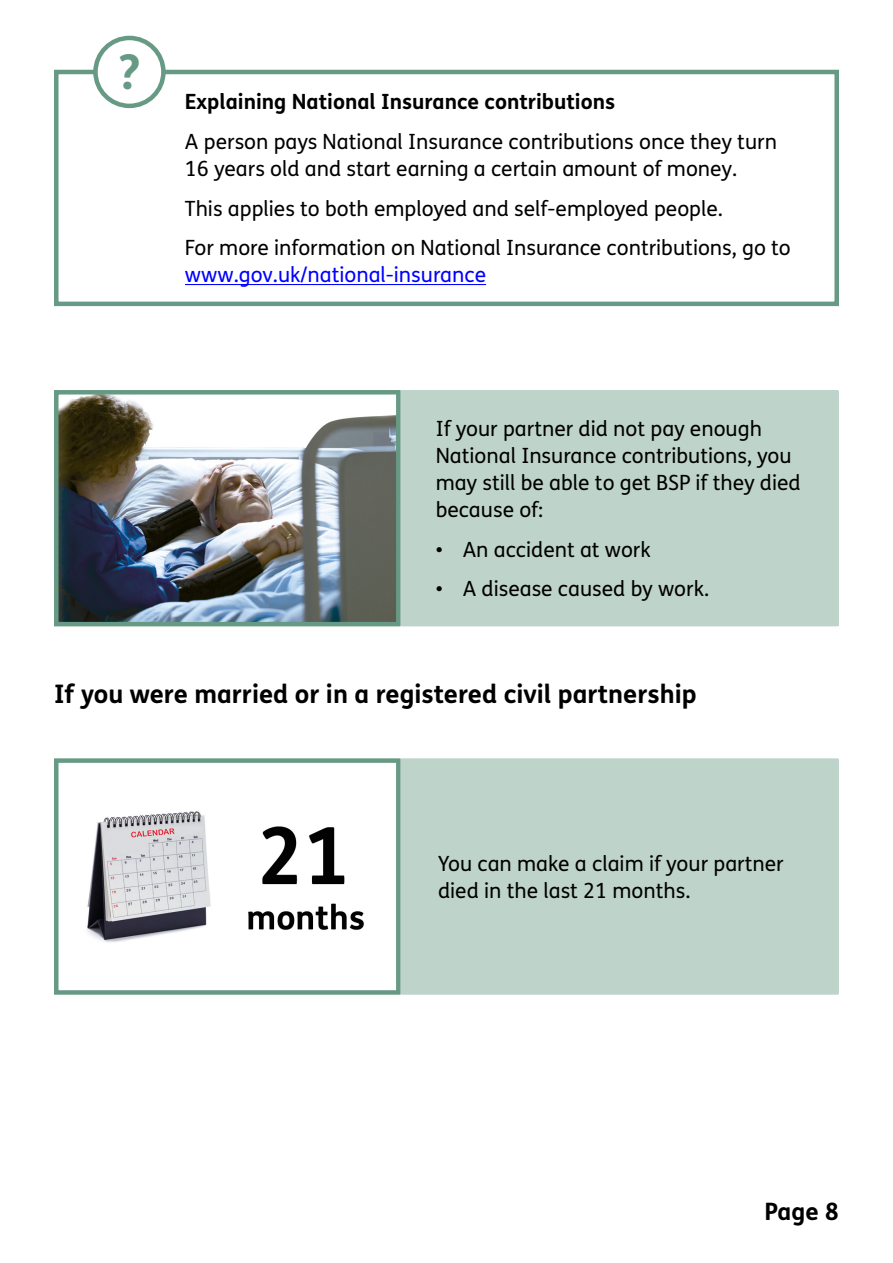
<style>
.page{position:relative;width:893px;height:1263px;background:#fff}
.page>*{position:absolute;margin:0;border:0;box-sizing:border-box;transform-origin:0 0}
.t1{font:700 48px "FS Me";color:#679a85}
.t2{font:700 25.5px "FS Me";color:#000}
.t3{font:700 24px "FS Me";color:#000}
.BulletSentence{font:21px/27px "FS Me";color:#000}
.Hyperlink{font:21px/27px "FS Me";color:#000}
.BulletSentence-2{font:700 21px "FS Me";color:#000}
.s1{color:#00f}
</style>
<div class="page">
<div style="left:401px;top:390px;width:438px;height:236px;background:#bed3ca"></div>
<div style="left:401px;top:758px;width:438px;height:237px;background:#bed3ca"></div>
<div style="left:54px;top:70px;width:785px;height:236px;border:4px solid #679a85"></div>
<div style="left:95px;top:38px;width:68px;height:68px;background:#fff;border-radius:50%"></div>
<div style="left:93px;top:36px;width:73px;height:72px;border:4px solid #679a85;border-radius:50%"></div>
<hr style="left:185px;top:284px;width:301px;height:1px;background:#00f">
<img style="left:59px;top:395px;width:337px;height:226px">
<div style="left:54px;top:390px;width:347px;height:236px;border:4px solid #679a85"></div>
<img style="left:87px;top:811px;width:277px;height:131px">
<div style="left:54px;top:758px;width:347px;height:237px;border:4px solid #679a85"></div>
<h1 class="t1" style="left:118px;top:35px;width:23px">?</h1>
<p class="BulletSentence-2" style="left:185px;top:85px;width:432px">Explaining National Insurance contributions</p>
<p class="BulletSentence" style="left:185px;top:128px;width:594px">A person pays National Insurance contributions once they turn<br>16 years old and start earning a certain amount of money.</p>
<p class="BulletSentence" style="left:185px;top:194px;width:539px">This applies to both employed and self-employed people.</p>
<p class="Hyperlink" style="left:185px;top:234px;width:607px">For more information on National Insurance contributions, go to <span class="s1">www.gov.uk/national-insurance</span></p>
<p class="BulletSentence" style="left:436px;top:414px;width:367px">If your partner did not pay enough<br>National Insurance contributions, you may still be able to get BSP if they died because of:</p>
<p class="BulletSentence" style="left:436px;top:535px;width:217px">• An accident at work</p>
<p class="BulletSentence" style="left:436px;top:575px;width:275px">• A disease caused by work.</p>
<h2 class="t2" style="left:54px;top:674px;width:644px">If you were married or in a registered civil partnership</h2>
<p class="BulletSentence" style="left:438px;top:850px;width:347px">You can make a claim if your partner died in the last 21 months.</p>
<p class="t3" style="left:764px;top:1193px;width:76px">Page 8</p>
</div>
